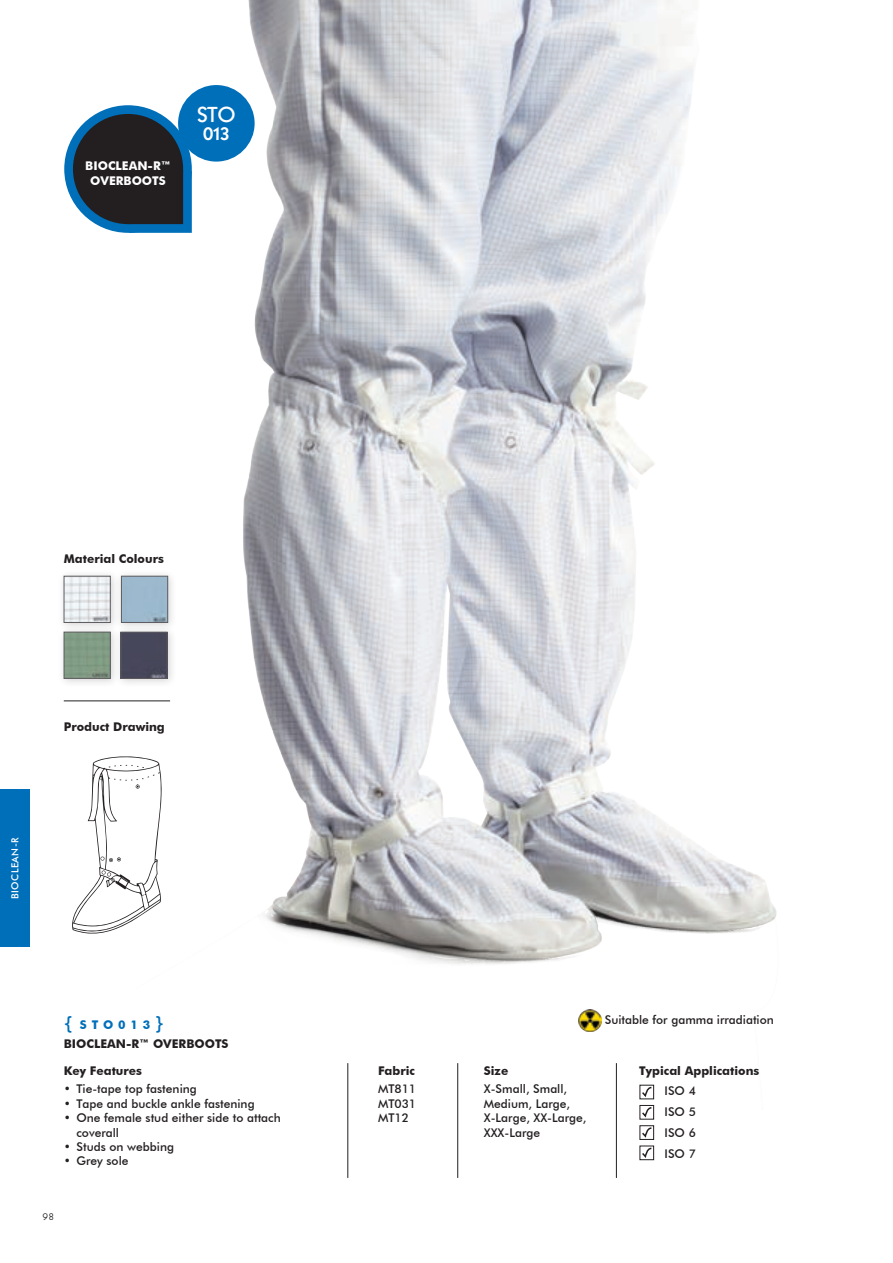
<style>
.page{position:relative;width:893px;height:1263px;background:#fff}
.page>*{position:absolute;margin:0;border:0;box-sizing:border-box;transform-origin:0 0}
.t1{font:800 21px "Kabel";color:#fff}
.Bulletted_List{font:500 12px/14.4px "Futura BT";color:#231f20}
.Bulletted_List-2{font:700 12px "Futura BT";color:#231f20}
.t2{font:700 12px/14.4px "Futura BT";color:#fff;text-align:center}
.t3{font:700 12px "Futura BT";letter-spacing:.4em;color:#006fba}
.t4{font:10.5px "Kabel";color:#231f20}
.t5{font:500 9.75px "Futura BT";letter-spacing:.05em;color:#fff}
.s1{font-weight:500;font-size:18px}
</style>
<div class="page">
<img style="left:135px;top:0;width:642px;height:1110px">
<hr style="left:348px;top:1063px;width:1px;height:115px;background:#231f20">
<hr style="left:457px;top:1063px;width:1px;height:115px;background:#231f20">
<hr style="left:616px;top:1063px;width:1px;height:115px;background:#231f20">
<div style="left:639px;top:1085px;width:15px;height:14px;border:1px solid #231f20"></div>
<svg style="left:640px;top:1086px;width:13px;height:13px"></svg>
<div style="left:639px;top:1105px;width:15px;height:14px;border:1px solid #231f20"></div>
<svg style="left:640px;top:1106px;width:13px;height:14px"></svg>
<div style="left:639px;top:1125px;width:15px;height:15px;border:1px solid #231f20"></div>
<svg style="left:640px;top:1127px;width:13px;height:13px"></svg>
<div style="left:639px;top:1145px;width:15px;height:15px;border:1px solid #231f20"></div>
<svg style="left:640px;top:1147px;width:13px;height:13px"></svg>
<img style="left:579px;top:1009px;width:22px;height:23px">
<svg style="left:72px;top:756px;width:90px;height:178px"></svg>
<hr style="left:64px;top:701px;width:106px;height:1px;background:#231f20">
<div style="left:57px;top:569px;width:63px;height:63px;background:#231f20;opacity:.2"></div>
<img style="left:66px;top:578px;width:43px;height:43px">
<div style="left:64px;top:576px;width:47px;height:47px;border:1px solid #5e5c60"></div>
<div style="left:57px;top:625px;width:63px;height:63px;background:#231f20;opacity:.2"></div>
<div style="left:66px;top:634px;width:43px;height:43px;background:#809c84"></div>
<div style="left:64px;top:632px;width:47px;height:47px;border:1px solid #5e5c60"></div>
<div style="left:114px;top:625px;width:63px;height:63px;background:#231f20;opacity:.2"></div>
<div style="left:123px;top:634px;width:42px;height:43px;background:#47475b"></div>
<div style="left:121px;top:632px;width:46px;height:47px;border:1px solid #5e5c60"></div>
<div style="left:114px;top:569px;width:64px;height:63px;background:#231f20;opacity:.2"></div>
<div style="left:123px;top:578px;width:43px;height:43px;background:#9cb9ce"></div>
<div style="left:121px;top:576px;width:47px;height:47px;border:1px solid #5e5c60"></div>
<div style="left:64px;top:105px;width:128px;height:128px;background:#006fba;border-radius:50%"></div>
<div style="left:73px;top:114px;width:110px;height:110px;background:#231f20;border-radius:50%"></div>
<svg style="left:128px;top:170px;width:64px;height:63px"></svg>
<div style="left:178px;top:85px;width:77px;height:77px;background:#006fba;border-radius:50%"></div>
<div style="left:0;top:789px;width:30px;height:158px;background:#006fba"></div>
<p class="t2" style="left:85px;top:159px;width:87px">BIOCLEAN-R™<br>OVERBOOTS</p>
<p class="t1" style="left:197px;top:103px;width:40px">STO</p>
<p class="t1" style="left:203px;top:121px;width:28px">013</p>
<p class="Bulletted_List-2" style="left:64px;top:551px;width:102px">Material Colours</p>
<p class="t5" style="left:9px;top:899px;width:63px;rotate:-90deg">BIOCLEAN-R</p>
<p class="Bulletted_List-2" style="left:64px;top:720px;width:103px">Product Drawing</p>
<p class="t3" style="left:64px;top:1018px;width:102px"><span class="s1">{</span> STO013<span class="s1">}</span></p>
<p class="Bulletted_List-2" style="left:64px;top:1036px;width:166px">BIOCLEAN-R™ OVERBOOTS</p>
<p class="Bulletted_List-2" style="left:64px;top:1063px;width:80px">Key Features</p>
<p class="Bulletted_List" style="left:64px;top:1082px;width:135px">• Tie-tape top fastening</p>
<p class="Bulletted_List" style="left:64px;top:1096px;width:192px">• Tape and buckle ankle fastening</p>
<p class="Bulletted_List" style="left:77px;top:1110px;width:206px;text-indent:-13px">• One female stud either side to attach coverall</p>
<p class="Bulletted_List" style="left:64px;top:1139px;width:112px">• Studs on webbing</p>
<p class="Bulletted_List" style="left:64px;top:1154px;width:66px">• Grey sole</p>
<p class="t4" style="left:43px;top:1210px;width:13px">98</p>
<p class="Bulletted_List-2" style="left:378px;top:1063px;width:39px">Fabric</p>
<p class="Bulletted_List" style="left:378px;top:1082px;width:40px;text-align:justify">MT811<br>MT031<br>MT12</p>
<p class="Bulletted_List-2" style="left:484px;top:1063px;width:26px">Size</p>
<p class="Bulletted_List" style="left:484px;top:1082px;width:104px">X-Small, Small,<br>Medium, Large,<br>X-Large, XX-Large,<br>XXX-Large</p>
<p class="Bulletted_List" style="left:605px;top:1012px;width:171px">Suitable for gamma irradiation</p>
<p class="Bulletted_List-2" style="left:639px;top:1063px;width:122px">Typical Applications</p>
<p class="Bulletted_List" style="left:665px;top:1084px;width:33px">ISO 4</p>
<p class="Bulletted_List" style="left:665px;top:1105px;width:33px">ISO 5</p>
<p class="Bulletted_List" style="left:665px;top:1125px;width:33px">ISO 6</p>
<p class="Bulletted_List" style="left:665px;top:1146px;width:33px">ISO 7</p>
</div>
